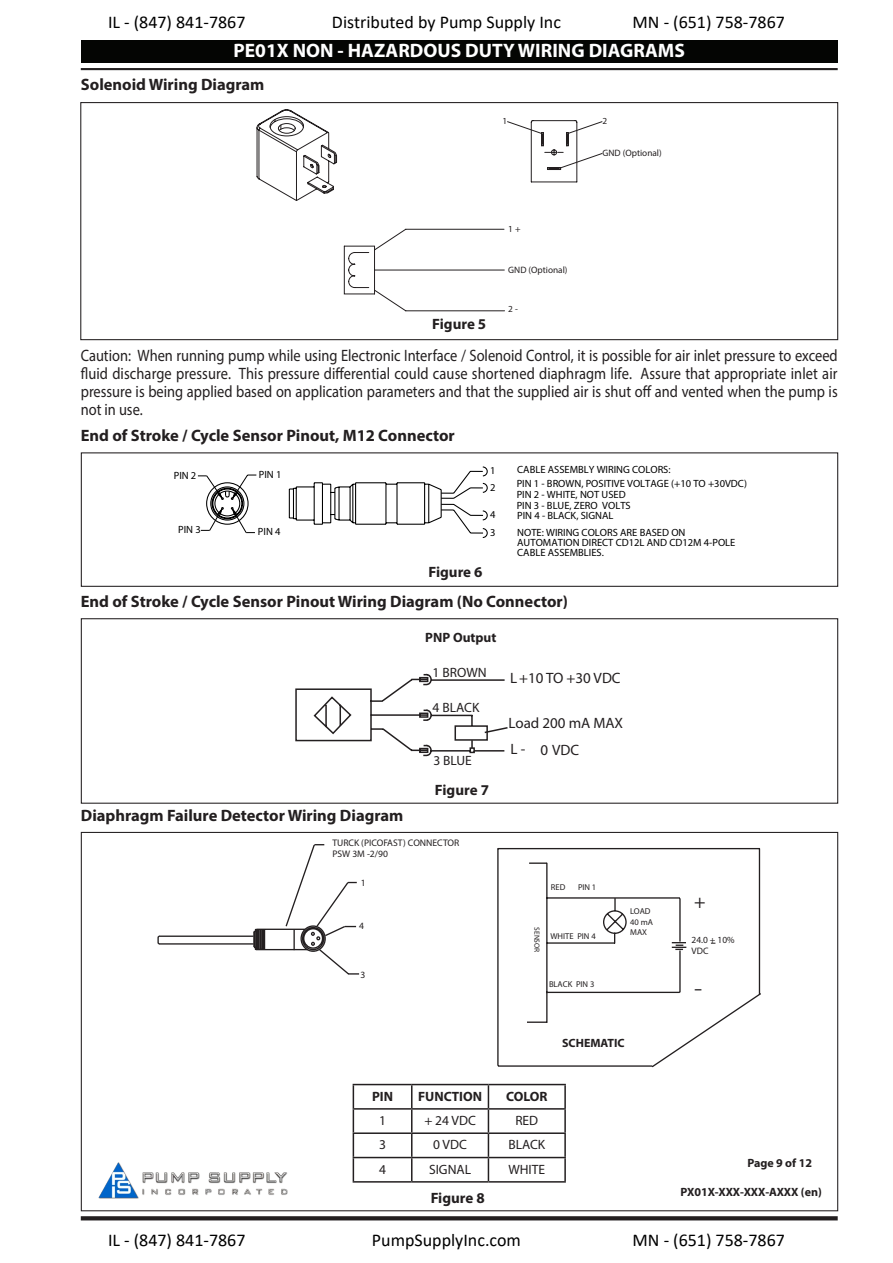
<style>
.page{position:relative;width:893px;height:1263px;background:#fff}
.page>*{position:absolute;margin:0;border:0;box-sizing:border-box;transform-origin:0 0}
.t1{font:700 19.5px "Myriad Pro";color:#fff}
.t2{font:19.2px "Myriad Pro";color:#231f20;scale:1.39 1}
.t3{font:19.2px "Myriad Pro";color:#231f20}
.t4{font:18px "Calibri";color:#000}
.t5{font:16.5px/18px "Myriad Pro";color:#231f20;text-align:justify;scale:.88 1}
.t6{font:700 16.5px "Myriad Pro";color:#231f20}
.t7{font:15px "Myriad Pro";color:#231f20}
.t8{font:700 15px "Myriad Pro";color:#231f20}
.t9{font:13.5px "Myriad Pro";color:#231f20}
.t10{font:700 13.5px "Myriad Pro";color:#231f20}
.t11{font:700 12px "Myriad Pro";color:#231f20}
.t12{font:10.5px/16.2px "Myriad Pro";color:#000}
.t13{font:9.6px/11.6px "Myriad Pro";color:#231f20}
.t14{font:9.45px/11.2px "Myriad Pro";color:#231f20}
.t15{font:9.3px "Myriad Pro";color:#231f20}
.t16{font:8.55px/10.2px "Myriad Pro";color:#231f20}
.t17{font:7.5px "Myriad Pro";color:#231f20}
</style>
<div class="page">
<svg style="left:81px;top:1216px;width:757px;height:4px;background:#2e2b2c"></svg>
<div style="left:80px;top:102px;width:758px;height:238px;border:1px solid #231f20"></div>
<hr style="left:81px;top:68px;width:757px;height:2px;background:#231f20">
<div style="left:81px;top:40px;width:757px;height:23px;background:#040503"></div>
<svg style="left:257px;top:110px;width:320px;height:201px"></svg>
<svg style="left:507px;top:121px;width:96px;height:13px"></svg>
<svg style="left:560px;top:153px;width:43px;height:15px"></svg>
<svg style="left:197px;top:466px;width:291px;height:72px"></svg>
<svg style="left:295px;top:673px;width:213px;height:84px"></svg>
<svg style="left:158px;top:844px;width:603px;height:223px"></svg>
<hr style="left:353px;top:1084px;width:59px;height:1px;background:#231f20">
<hr style="left:412px;top:1084px;width:76px;height:1px;background:#231f20">
<hr style="left:488px;top:1084px;width:78px;height:1px;background:#231f20">
<hr style="left:564px;top:1085px;width:2px;height:23px;background:#231f20">
<hr style="left:353px;top:1108px;width:59px;height:1px;background:#231f20">
<hr style="left:412px;top:1108px;width:76px;height:1px;background:#231f20">
<hr style="left:488px;top:1108px;width:78px;height:1px;background:#231f20">
<hr style="left:564px;top:1109px;width:2px;height:23px;background:#231f20">
<hr style="left:353px;top:1132px;width:59px;height:2px;background:#231f20">
<hr style="left:412px;top:1132px;width:76px;height:2px;background:#231f20">
<hr style="left:488px;top:1132px;width:78px;height:2px;background:#231f20">
<hr style="left:564px;top:1134px;width:2px;height:23px;background:#231f20">
<hr style="left:353px;top:1157px;width:59px;height:1px;background:#231f20">
<svg style="left:353px;top:1085px;width:1px;height:96px"></svg>
<hr style="left:412px;top:1157px;width:76px;height:1px;background:#231f20">
<svg style="left:411px;top:1085px;width:1px;height:96px"></svg>
<hr style="left:488px;top:1157px;width:78px;height:1px;background:#231f20">
<svg style="left:488px;top:1085px;width:1px;height:96px"></svg>
<hr style="left:564px;top:1158px;width:2px;height:23px;background:#231f20">
<hr style="left:353px;top:1181px;width:59px;height:1px;background:#231f20">
<hr style="left:412px;top:1181px;width:76px;height:1px;background:#231f20">
<hr style="left:488px;top:1181px;width:78px;height:1px;background:#231f20">
<div style="left:81px;top:452px;width:757px;height:135px;border:1px solid #231f20"></div>
<div style="left:81px;top:618px;width:757px;height:186px;border:1px solid #231f20"></div>
<img style="left:99px;top:1163px;width:189px;height:35px">
<p class="t4" style="left:108px;top:9px;width:139px">IL - (847) 841-7867</p>
<p class="t4" style="left:332px;top:9px;width:231px">Distributed by Pump Supply Inc</p>
<p class="t4" style="left:633px;top:9px;width:154px">MN - (651) 758-7867</p>
<p class="t1" style="left:234px;top:37px;width:453px">PE01X NON - HAZARDOUS DUTY WIRING DIAGRAMS</p>
<p class="t6" style="left:81px;top:74px;width:185px">Solenoid Wiring Diagram</p>
<p class="t15" style="left:502px;top:115px;width:6px">1</p>
<p class="t8" style="left:432px;top:315px;width:56px">Figure 5</p>
<p class="t15" style="left:508px;top:223px;width:14px">1 +</p>
<p class="t15" style="left:508px;top:264px;width:61px">GND (Optional)</p>
<p class="t15" style="left:508px;top:303px;width:11px">2 -</p>
<p class="t15" style="left:603px;top:115px;width:6px">2</p>
<p class="t15" style="left:603px;top:147px;width:61px">GND (Optional)</p>
<p class="t5" style="left:81px;top:347px;width:862px">Caution: When running pump while using Electronic Interface / Solenoid Control, it is possible for air inlet pressure to exceed fluid discharge pressure. This pressure differential could cause shortened diaphragm life. Assure that appropriate inlet air pressure is being applied based on application parameters and that the supplied air is shut off and vented when the pump is not in use.</p>
<p class="t6" style="left:81px;top:425px;width:376px">End of Stroke / Cycle Sensor Pinout, M12 Connector</p>
<p class="t12" style="left:174px;top:467px;width:24px">PIN 2</p>
<p class="t12" style="left:259px;top:466px;width:24px">PIN 1</p>
<p class="t12" style="left:178px;top:521px;width:24px">PIN 3</p>
<p class="t12" style="left:258px;top:524px;width:24px">PIN 4</p>
<p class="t12" style="left:490px;top:462px;width:7px">1<br>2</p>
<p class="t12" style="left:490px;top:505px;width:7px;line-height:17.9px">4<br>3</p>
<p class="t8" style="left:428px;top:562px;width:56px">Figure 6</p>
<p class="t12" style="left:517px;top:463px;width:232px;line-height:14.1px">CABLE ASSEMBLY WIRING COLORS:<br>PIN 1 - BROWN, POSITIVE VOLTAGE (+10 TO +30VDC)</p>
<p class="t12" style="left:517px;top:488px;width:116px;line-height:11.2px">PIN 2 - WHITE, NOT USED<br>PIN 3 - BLUE, ZERO VOLTS</p>
<p class="t12" style="left:517px;top:507px;width:170px;line-height:17px">PIN 4 - BLACK, SIGNAL<br>NOTE: WIRING COLORS ARE BASED ON</p>
<p class="t12" style="left:517px;top:537px;width:220px;line-height:9.8px">AUTOMATION DIRECT CD12L AND CD12M 4-POLE<br>CABLE ASSEMBLIES.</p>
<p class="t6" style="left:81px;top:591px;width:489px">End of Stroke / Cycle Sensor Pinout Wiring Diagram (No Connector)</p>
<p class="t10" style="left:425px;top:628px;width:73px">PNP Output</p>
<p class="t9" style="left:433px;top:664px;width:56px">1 BROWN</p>
<p class="t9" style="left:433px;top:699px;width:48px">4 BLACK</p>
<p class="t9" style="left:433px;top:752px;width:40px">3 BLUE</p>
<p class="t8" style="left:435px;top:780px;width:56px">Figure 7</p>
<p class="t6" style="left:81px;top:804px;width:324px">Diaphragm Failure Detector Wiring Diagram</p>
<p class="t13" style="left:332px;top:836px;width:128px">TURCK (PICOFAST) CONNECTOR<br>PSW 3M -2/90</p>
<p class="t13" style="left:361px;top:877px;width:6px">1</p>
<p class="t13" style="left:359px;top:919px;width:6px">4</p>
<p class="t13" style="left:361px;top:968px;width:6px">3</p>
<p class="t7" style="left:510px;top:669px;width:112px">L+10 TO +30 VDC</p>
<p class="t7" style="left:509px;top:714px;width:116px">Load 200 mA MAX</p>
<p class="t7" style="left:511px;top:740px;width:16px">L -</p>
<p class="t7" style="left:540px;top:740px;width:40px">0 VDC</p>
<p class="t16" style="left:551px;top:882px;width:16px">RED</p>
<p class="t16" style="left:578px;top:882px;width:20px">PIN 1</p>
<p class="t17" style="left:542px;top:927px;width:27px;rotate:90deg">SENSOR</p>
<p class="t16" style="left:550px;top:931px;width:47px">WHITE PIN 4</p>
<p class="t16" style="left:549px;top:979px;width:47px">BLACK PIN 3</p>
<p class="t16" style="left:630px;top:906px;width:24px">LOAD<br>40 mA<br>MAX</p>
<p class="t11" style="left:562px;top:1035px;width:64px">SCHEMATIC</p>
<p class="t10" style="left:372px;top:1087px;width:23px">PIN</p>
<p class="t10" style="left:418px;top:1087px;width:66px">FUNCTION</p>
<p class="t10" style="left:506px;top:1087px;width:43px">COLOR</p>
<p class="t9" style="left:379px;top:1112px;width:8px">1</p>
<p class="t9" style="left:424px;top:1112px;width:53px">+ 24 VDC</p>
<p class="t9" style="left:515px;top:1112px;width:24px">RED</p>
<p class="t9" style="left:379px;top:1136px;width:8px">3</p>
<p class="t9" style="left:433px;top:1136px;width:35px">0 VDC</p>
<p class="t9" style="left:508px;top:1136px;width:38px">BLACK</p>
<p class="t9" style="left:379px;top:1161px;width:8px">4</p>
<p class="t9" style="left:429px;top:1161px;width:44px">SIGNAL</p>
<p class="t9" style="left:508px;top:1161px;width:38px">WHITE</p>
<p class="t8" style="left:431px;top:1188px;width:56px">Figure 8</p>
<p class="t3" style="left:694px;top:890px;width:13px">+</p>
<p class="t14" style="left:692px;top:933px;width:45px">24.0 + 10%<br>VDC</p>
<p class="t2" style="left:694px;top:977px;width:7px">-</p>
<p class="t11" style="left:747px;top:1155px;width:66px">Page 9 of 12</p>
<p class="t11" style="left:680px;top:1184px;width:143px">PX01X-XXX-XXX-AXXX (en)</p>
<p class="t4" style="left:108px;top:1227px;width:139px">IL - (847) 841-7867</p>
<p class="t4" style="left:372px;top:1227px;width:151px">PumpSupplyInc.com</p>
<p class="t4" style="left:633px;top:1227px;width:154px">MN - (651) 758-7867</p>
</div>
